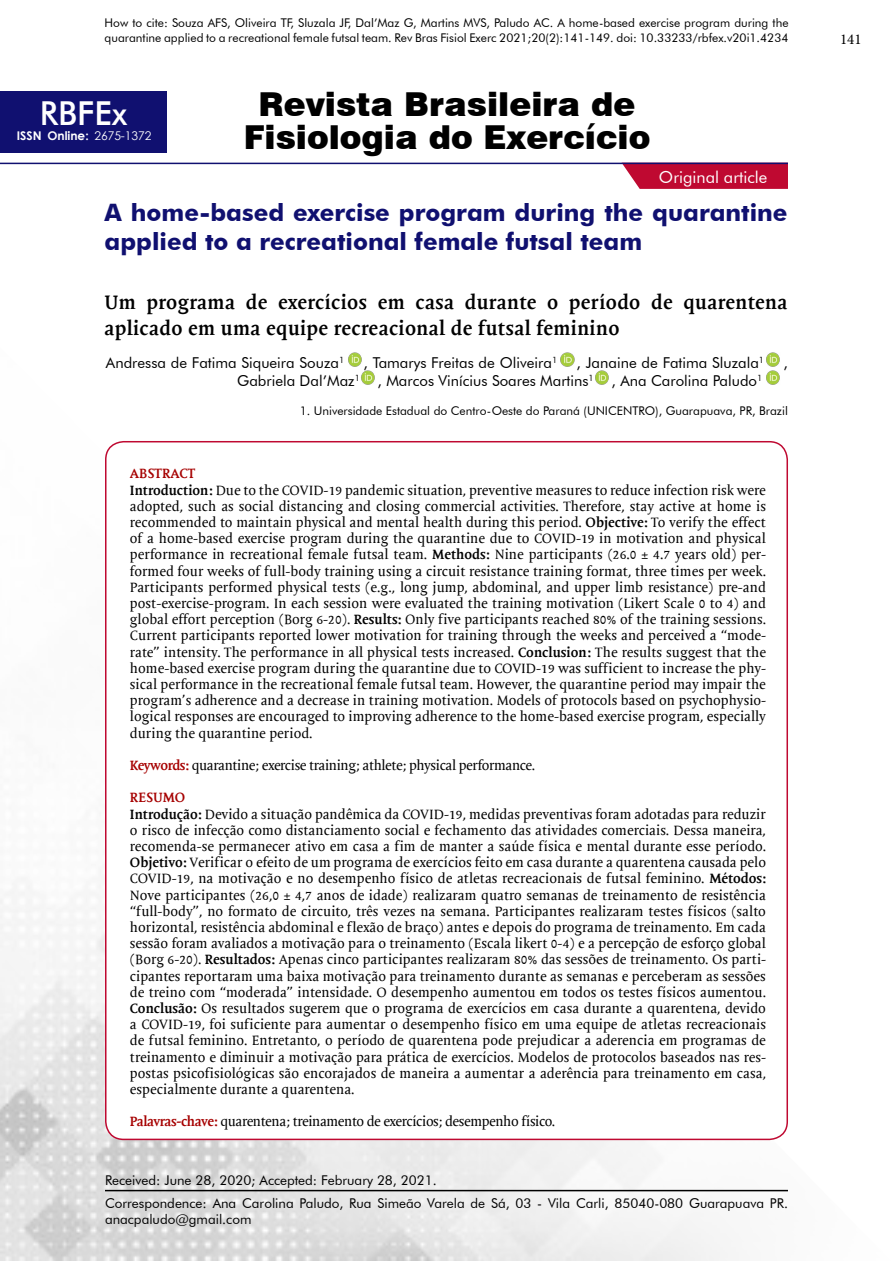
<style>
.page{position:relative;width:893px;height:1263px;background:#fff}
.page>*{position:absolute;margin:0;border:0;box-sizing:border-box;transform-origin:0 0}
.t1{font:900 33px "Swiss 721 BT";color:#000}
.t2{font:500 33px "Futura BT";color:#fff}
.t3{font:700 24px/28.8px "Futura BT";color:#101070}
.t4{font:700 19.5px/25.5px "Mantika Book W01";letter-spacing:.02em;color:#000}
.t5{font:16.5px "Futura BT";color:#fff}
.t6{font:15px "Futura BT";color:#000}
.t7{font:15px "Minion Pro";color:#000}
.t8{font:13.5px/16.2px "Mantika Book W01";color:#000}
.t9{font:13.5px/16.2px "Futura BT";color:#000}
.t10{font:13.5px "Mantika Book W01";letter-spacing:-.03em;color:#000}
.t11{font:12px/14.4px "Futura BT";color:#000}
.t12{font:700 12px "Century Gothic";color:#fff}
.s1{font-weight:400}
.s2{font-weight:700;color:#a60000}
.s3{font-weight:700}
</style>
<div class="page">
<img style="left:0;top:441px;width:788px;height:820px">
<div style="left:106px;top:442px;width:681px;height:697px;background:#fff;border-radius:18px"></div>
<hr style="left:105px;top:1190px;width:683px;height:1px;background:#000">
<div style="left:0;top:91px;width:167px;height:62px;background:#101070"></div>
<svg style="left:622px;top:164px;width:166px;height:25px;background:#c1173d"></svg>
<hr style="left:0;top:163px;width:788px;height:1px;background:#101070">
<img style="left:348px;top:352px;width:14px;height:15px">
<img style="left:560px;top:352px;width:15px;height:15px">
<img style="left:766px;top:352px;width:14px;height:15px">
<img style="left:766px;top:370px;width:14px;height:15px">
<img style="left:595px;top:370px;width:14px;height:15px">
<img style="left:361px;top:370px;width:14px;height:15px">
<p class="t11" style="left:105px;top:16px;width:685px">How to cite: Souza AFS, Oliveira TF, Sluzala JF, Dal’Maz G, Martins MVS, Paludo AC. A home-based exercise program during the quarantine applied to a recreational female futsal team. Rev Bras Fisiol Exerc 2021;20(2):141-149. doi: 10.33233/rbfex.v20i1.4234</p>
<h1 class="t1" style="left:259px;top:84px;width:378px">Revista Brasileira de</h1>
<h1 class="t2" style="left:40px;top:93px;width:89px">RBFEx</h1>
<p class="t12" style="left:17px;top:127px;width:136px">ISSN Online: <span class="s1">2675-1372</span></p>
<h1 class="t1" style="left:244px;top:117px;width:408px">Fisiologia do Exercício</h1>
<p class="t5" style="left:659px;top:167px;width:110px">Original article</p>
<h2 class="t3" style="left:105px;top:198px;width:684px">A home-based exercise program during the quarantine applied to a recreational female futsal team</h2>
<h3 class="t4" style="left:105px;top:290px;width:684px">Um programa de exercícios em casa durante o período de quarentena aplicado em uma equipe recreacional de futsal feminino</h3>
<p class="t6" style="left:106px;top:353px;width:240px">Andressa de Fatima Siqueira Souza<sup>1</sup></p>
<p class="t6" style="left:364px;top:353px;width:195px">, Tamarys Freitas de Oliveira<sup>1</sup></p>
<p class="t6" style="left:576px;top:353px;width:189px">, Janaine de Fatima Sluzala<sup>1</sup></p>
<p class="t6" style="left:783px;top:353px;width:6px">,</p>
<p class="t6" style="left:237px;top:371px;width:527px">Gabriela Dal’Maz<sup>1</sup> , Marcos Vinícius Soares Martins<sup>1</sup> , Ana Carolina Paludo<sup>1</sup></p>
<p class="t11" style="left:300px;top:403px;width:490px">1. Universidade Estadual do Centro-Oeste do Paraná (UNICENTRO), Guarapuava, PR, Brazil</p>
<p class="t8" style="left:130px;top:466px;width:638px"><span class="s2">ABSTRACT<br></span><span class="s3">Introduction:</span> Due to the COVID-19 pandemic situation, preventive measures to reduce infection risk were adopted, such as social distancing and closing commercial activities. Therefore, stay active at home is recommended to maintain physical and mental health during this period. <span class="s3">Objective:</span> To verify the effect of a home-based exercise program during the quarantine due to COVID-19 in motivation and physical performance in recreational female futsal team. <span class="s3">Methods:</span> Nine participants (26.0 ± 4.7 years old) per&shy;formed four weeks of full-body training using a circuit resistance training format, three times per week.<br>Participants performed physical tests (e.g., long jump, abdominal, and upper limb resistance) pre-and post-exercise-program. In each session were evaluated the training motivation (Likert Scale 0 to 4) and global effort perception (Borg 6-20). <span class="s3">Results:</span> Only five participants reached 80% of the training sessions.<br>Current participants reported lower motivation for training through the weeks and perceived a “mode&shy;rate” intensity. The performance in all physical tests increased. <span class="s3">Conclusion:</span> The results suggest that the home-based exercise program during the quarantine due to COVID-19 was sufficient to increase the phy&shy;sical performance in the recreational female futsal team. However, the quarantine period may impair the program’s adherence and a decrease in training motivation. Models of protocols based on psychophysio&shy;logical responses are encouraged to improving adherence to the home-based exercise program, especially during the quarantine period.</p>
<p class="t10" style="left:130px;top:757px;width:407px"><span class="s2">Keywords:</span> quarantine; exercise training; athlete; physical performance.</p>
<p class="t8" style="left:130px;top:790px;width:638px"><span class="s2">RESUMO<br></span><span class="s3">Introdução:</span> Devido a situação pandêmica da COVID-19, medidas preventivas foram adotadas para reduzir o risco de infecção como distanciamento social e fechamento das atividades comerciais. Dessa maneira, recomenda-se permanecer ativo em casa a fim de manter a saúde física e mental durante esse período.<br><span class="s3">Objetivo:</span> Verificar o efeito de um programa de exercícios feito em casa durante a quarentena causada pelo COVID-19, na motivação e no desempenho físico de atletas recreacionais de futsal feminino. <span class="s3">Métodos:<br></span>Nove participantes (26,0 ± 4,7 anos de idade) realizaram quatro semanas de treinamento de resistência “full-body”, no formato de circuito, três vezes na semana. Participantes realizaram testes físicos (salto horizontal, resistência abdominal e flexão de braço) antes e depois do programa de treinamento. Em cada sessão foram avaliados a motivação para o treinamento (Escala likert 0-4) e a percepção de esforço global (Borg 6-20). <span class="s3">Resultados:</span> Apenas cinco participantes realizaram 80% das sessões de treinamento. Os parti&shy;cipantes reportaram uma baixa motivação para treinamento durante as semanas e perceberam as sessões de treino com “moderada” intensidade. O desempenho aumentou em todos os testes físicos aumentou.<br><span class="s3">Conclusão:</span> Os resultados sugerem que o programa de exercícios em casa durante a quarentena, devido a COVID-19, foi suficiente para aumentar o desempenho físico em uma equipe de atletas recreacionais de futsal feminino. Entretanto, o período de quarentena pode prejudicar a aderencia em programas de treinamento e diminuir a motivação para prática de exercícios. Modelos de protocolos baseados nas res&shy;postas psicofisiológicas são encorajados de maneira a aumentar a aderência para treinamento em casa, especialmente durante a quarentena.</p>
<p class="t10" style="left:130px;top:1114px;width:427px"><span class="s2">Palavras-chave:</span> quarentena; treinamento de exercícios; desempenho físico.</p>
<p class="t9" style="left:105px;top:1171px;width:333px">Received: June 28, 2020; Accepted: February 28, 2021.</p>
<p class="t9" style="left:105px;top:1195px;width:684px">Correspondence: Ana Carolina Paludo, Rua Simeão Varela de Sá, 03 - Vila Carli, 85040-080 Guarapuava PR. anacpaludo@gmail.com</p>
<p class="t7" style="left:840px;top:29px;width:23px">141</p>
</div>
